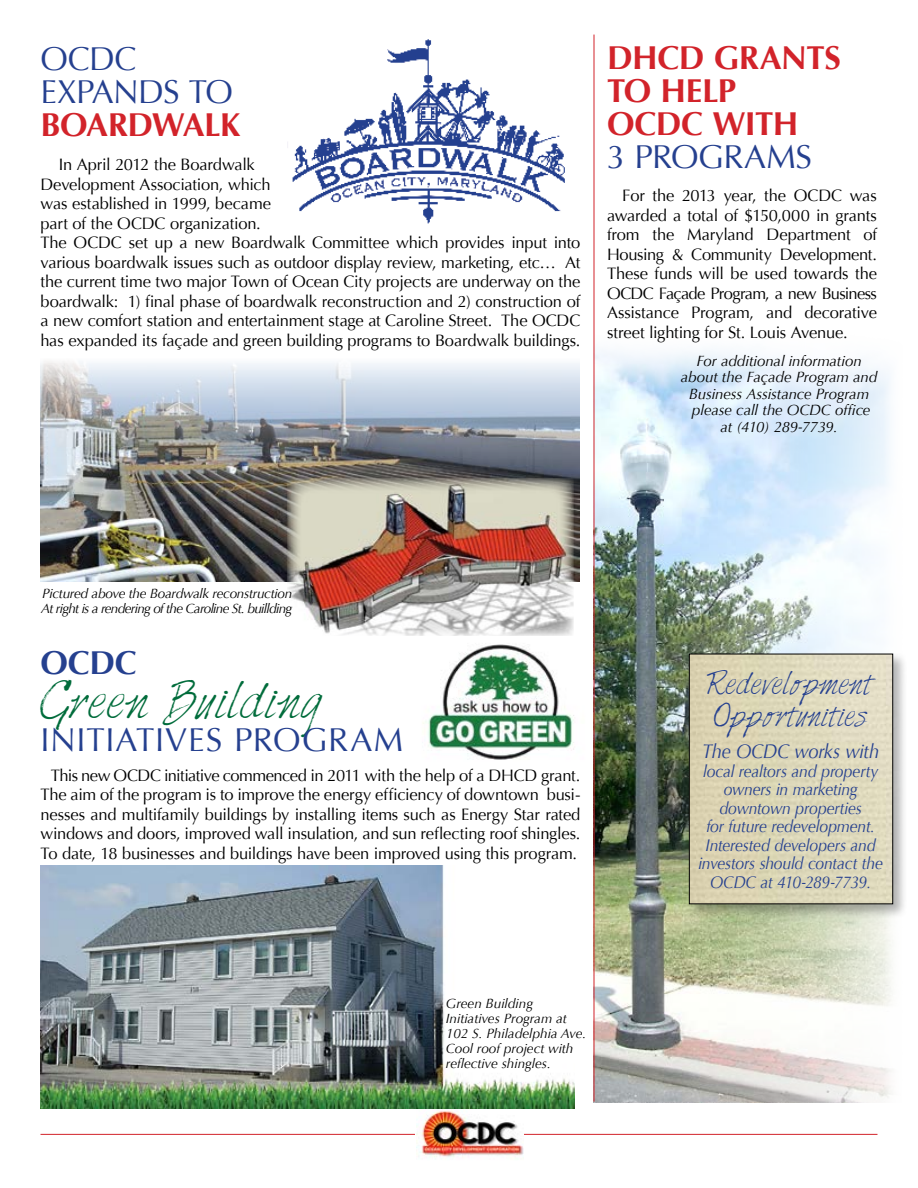
<style>
.page{position:relative;width:918px;height:1188px;background:#fff}
.page>*{position:absolute;margin:0;border:0;box-sizing:border-box;transform-origin:0 0}
.t1{font:43.5px "Harabara Hand";letter-spacing:-.01em;color:#006c3b}
.t2{font:33px/33px "Optima";letter-spacing:.01em;color:#25408f}
.t3{font:700 33px/33px "Optima";letter-spacing:-.015em;color:#d2232a}
.t4{font:700 33px "Optima";color:#25408f}
.t5{font:27px/31.3px "Harabara Hand";color:#25408f;scale:.95 1}
.t6{font:italic 19.95px "Optima";letter-spacing:-.015em;color:#25408f;scale:.92 1}
.t7{font:italic 17.1px/18.5px "Optima";letter-spacing:-.01em;color:#25408f;text-align:center;scale:.92 1}
.t8{font:16.5px/19.5px "Optima";letter-spacing:-.01em;color:#000;text-align:justify}
.t9{font:italic 15px/16.5px "Optima";letter-spacing:-.01em;color:#000;text-align:center}
.t10{font:italic 13.5px/15px "Optima";color:#000}
.t11{font:italic 13.5px/15px "Optima";letter-spacing:-.04em;color:#000}
</style>
<div class="page">
<img style="left:292px;top:39px;width:273px;height:185px">
<img style="left:594px;top:350px;width:298px;height:753px">
<hr style="left:40px;top:1134px;width:838px;height:1px;background:#d2232a">
<img style="left:416px;top:1108px;width:108px;height:51px">
<hr style="left:594px;top:35px;width:1px;height:1067px;background:#d2232a">
<div style="left:687px;top:652px;width:221px;height:267px;background:#000;opacity:.29"></div>
<img style="left:691px;top:656px;width:200px;height:246px">
<div style="left:689px;top:654px;width:204px;height:250px;border:1px solid #000"></div>
<img style="left:423px;top:644px;width:151px;height:116px">
<img style="left:40px;top:361px;width:540px;height:220px">
<img style="left:288px;top:478px;width:285px;height:158px">
<img style="left:40px;top:865px;width:535px;height:243px">
<h2 class="t2" style="left:40px;top:43px;width:98px">OCDC expands</h2>
<h2 class="t2" style="left:189px;top:76px;width:23px">to</h2>
<h2 class="t3" style="left:41px;top:109px;width:201px">BOARDWALK</h2>
<p class="t8" style="left:40px;top:155px;width:542px;text-align:left;text-indent:18px">In April 2012 the Boardwalk<br>Development Association, which<br>was established in 1999, became<br>part of the OCDC organization.<br>The OCDC set up a new Boardwalk Committee which provides input into various boardwalk issues such as outdoor display review, marketing, etc… At the current time two major Town of Ocean City projects are underway on the boardwalk: 1) final phase of boardwalk reconstruction and 2) construction of a new comfort station and entertainment stage at Caroline Street. The OCDC has expanded its façade and green building programs to Boardwalk buildings.</p>
<h2 class="t3" style="left:607px;top:42px;width:235px">DHCD GRANTS<br>TO H ELP<br>OCDC WITH</h2>
<h2 class="t2" style="left:607px;top:141px;width:161px">3 programs</h2>
<p class="t8" style="left:607px;top:186px;width:272px;text-indent:15px">For the 2013 year, the OCDC was awarded a total of $150,000 in grants from the Maryland Department of Housing &amp; Community Development.<br>These funds will be used towards the OCDC Façade Program, a new Business Assistance Program, and decorative street lighting for St. Louis Avenue.</p>
<p class="t9" style="left:681px;top:353px;width:198px">For additional information about the Façade Program and<br>Business Assistance Program please call the OCDC office<br>at (410) 289-7739.</p>
<p class="t11" style="left:41px;top:586px;width:252px">Pictured above the Boardwalk reconstruction<br>At right is a rendering of the Caroline St. buillding</p>
<h2 class="t4" style="left:40px;top:644px;width:98px">OCDC</h2>
<h1 class="t1" style="left:40px;top:677px;width:284px">Green Building</h1>
<h2 class="t2" style="left:40px;top:724px;width:28px">Initiatives</h2>
<h2 class="t2" style="left:234px;top:724px;width:143px">Program</h2>
<p class="t8" style="left:40px;top:766px;width:542px;text-indent:10px">This new OCDC initiative commenced in 2011 with the help of a DHCD grant.<br>The aim of the program is to improve the energy efficiency of downtown busi&shy;nesses and multifamily buildings by installing items such as Energy Star rated windows and doors, improved wall insulation, and sun reflecting roof shingles.<br>To date, 18 businesses and buildings have been improved using this program.</p>
<p class="t10" style="left:446px;top:996px;width:142px">Green Building<br>Initiatives Program at<br>102 S. Philadelphia Ave.<br>Cool roof project with reflective shingles.</p>
<h3 class="t5" style="left:708px;top:669px;width:176px">Redevelopment<br>Opportunities</h3>
<p class="t6" style="left:702px;top:740px;width:194px">The OCDC works with</p>
<p class="t7" style="left:698px;top:762px;width:202px">local realtors and property owners in marketing downtown properties<br>for future redevelopment.<br>Interested developers and investors should contact the<br>OCDC at 410-289-7739.</p>
</div>
